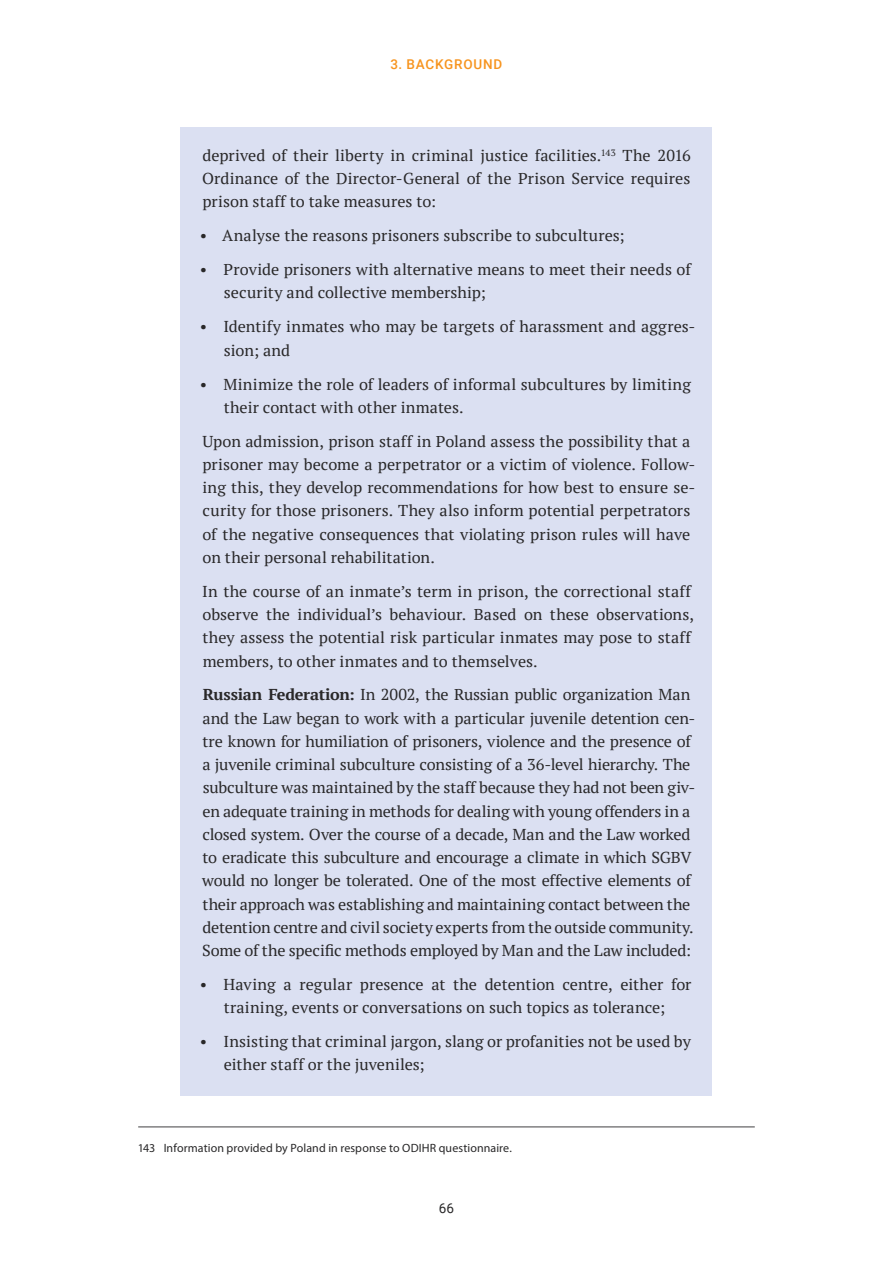
<style>
.page{position:relative;width:893px;height:1263px;background:#fff}
.page>*{position:absolute;margin:0;border:0;box-sizing:border-box;transform-origin:0 0}
.t1{font:15.75px/23.2px "PT Serif";letter-spacing:-.005em;color:#292829}
.t2{font:500 13.5px "Roboto";letter-spacing:.06em;color:#f7941e}
.t3{font:13.5px "Roboto";color:#292829}
.t4{font:12px "Myriad Pro";letter-spacing:.005em;color:#292829}
.s1{font-weight:700}
</style>
<div class="page">
<div style="left:181px;top:128px;width:531px;height:104px;background:#dbe0f2"></div>
<div style="left:181px;top:208px;width:531px;height:58px;background:#dbe0f2"></div>
<div style="left:181px;top:242px;width:531px;height:81px;background:#dbe0f2"></div>
<div style="left:181px;top:299px;width:531px;height:81px;background:#dbe0f2"></div>
<div style="left:181px;top:356px;width:531px;height:82px;background:#dbe0f2"></div>
<div style="left:181px;top:413px;width:531px;height:175px;background:#dbe0f2"></div>
<div style="left:181px;top:563px;width:531px;height:128px;background:#dbe0f2"></div>
<div style="left:181px;top:667px;width:531px;height:314px;background:#dbe0f2"></div>
<div style="left:181px;top:957px;width:531px;height:81px;background:#dbe0f2"></div>
<div style="left:181px;top:1014px;width:531px;height:81px;background:#dbe0f2"></div>
<hr style="left:138px;top:1126px;width:617px;height:1px;background:#414042">
<p class="t2" style="left:390px;top:55px;width:113px">3. BACKGROUND</p>
<p class="t1" style="left:202px;top:144px;width:490px;text-align:justify">deprived of their liberty in criminal justice facilities.<sup>143</sup> The 2016<br>Ordinance of the Director-General of the Prison Service requires prison staff to take measures to:</p>
<p class="t1" style="left:200px;top:224px;width:426px">• Analyse the reasons prisoners subscribe to subcultures;</p>
<p class="t1" style="left:224px;top:258px;width:468px;text-indent:-24px">• Provide prisoners with alternative means to meet their needs of security and collective membership;</p>
<p class="t1" style="left:224px;top:315px;width:473px;text-indent:-24px">• Identify inmates who may be targets of harassment and aggres&shy;sion; and</p>
<p class="t1" style="left:224px;top:372px;width:469px;text-indent:-24px">• Minimize the role of leaders of informal subcultures by limiting their contact with other inmates.</p>
<p class="t1" style="left:202px;top:429px;width:495px">Upon admission, prison staff in Poland assess the possibility that a prisoner may become a perpetrator or a victim of violence. Follow&shy;ing this, they develop recommendations for how best to ensure se&shy;curity for those prisoners. They also inform potential perpetrators of the negative consequences that violating prison rules will have on their personal rehabilitation.</p>
<p class="t1" style="left:202px;top:579px;width:493px">In the course of an inmate’s term in prison, the correctional staff observe the individual’s behaviour. Based on these observations, they assess the potential risk particular inmates may pose to staff members, to other inmates and to themselves.</p>
<p class="t1" style="left:202px;top:683px;width:495px"><span class="s1">Russian Federation:</span> In 2002, the Russian public organization Man and the Law began to work with a particular juvenile detention cen&shy;tre known for humiliation of prisoners, violence and the presence of a juvenile criminal subculture consisting of a 36-level hierarchy. The subculture was maintained by the staff because they had not been giv&shy;en adequate training in methods for dealing with young offenders in a closed system. Over the course of a decade, Man and the Law worked to eradicate this subculture and encourage a climate in which SGBV would no longer be tolerated. One of the most effective elements of their approach was establishing and maintaining contact between the detention centre and civil society experts from the outside community.<br>Some of the specific methods employed by Man and the Law included:</p>
<p class="t1" style="left:200px;top:973px;width:493px;text-align:center">• Having a regular presence at the detention centre, either for training, events or conversations on such topics as tolerance;</p>
<p class="t1" style="left:224px;top:1030px;width:469px;text-indent:-24px">• Insisting that criminal jargon, slang or profanities not be used by either staff or the juveniles;</p>
<p class="t4" style="left:138px;top:1141px;width:376px">143 Information provided by Poland in response to ODIHR questionnaire.</p>
<p class="t3" style="left:439px;top:1198px;width:17px">66</p>
</div>
